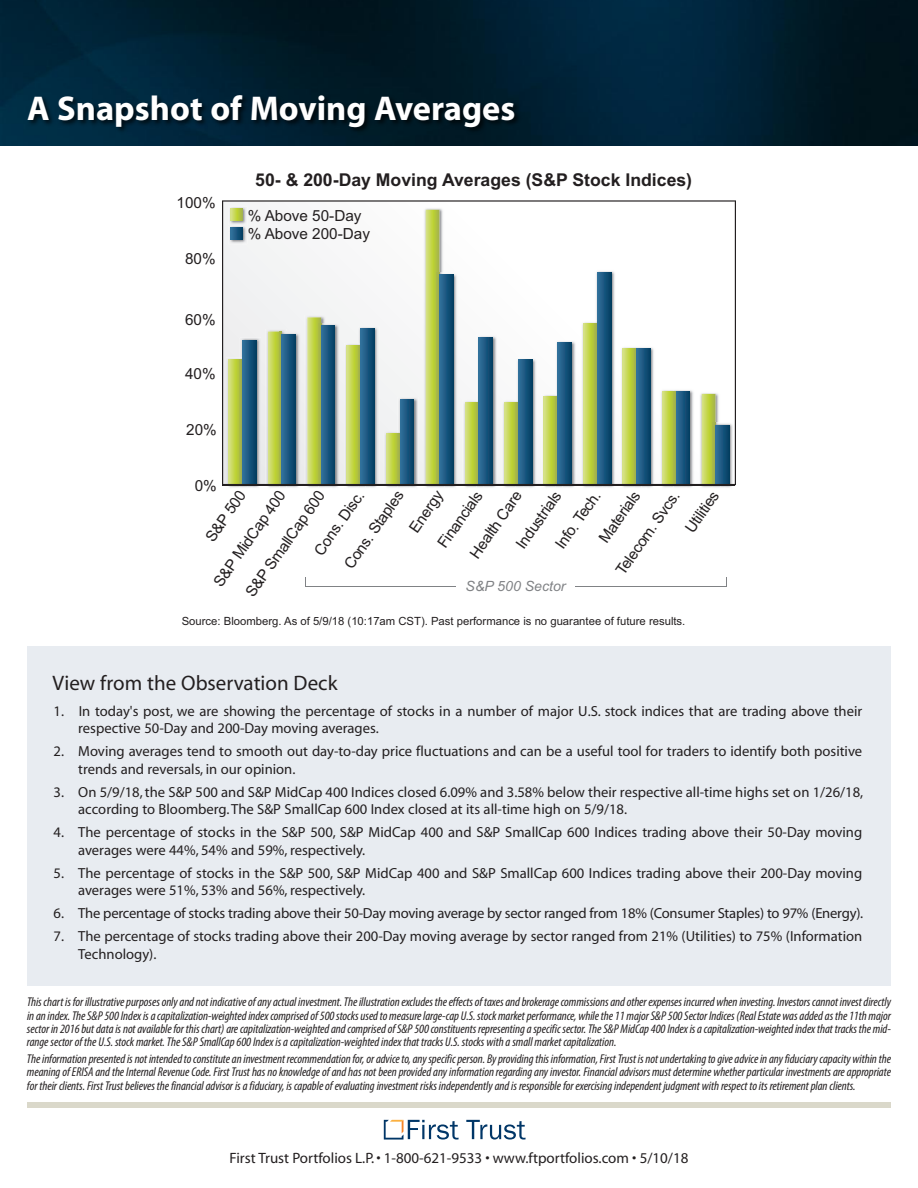
<style>
.page{position:relative;width:918px;height:1188px;background:#fff}
.page>*{position:absolute;margin:0;border:0;box-sizing:border-box;transform-origin:0 0}
.t1{font:700 34.5px "Myriad";color:#fff}
.t2{font:21px "Myriad";color:#231f20}
.t3{font:700 17.7px "Arial";color:#231f20}
.t4{font:15.3px/18.9px "Arial";color:#231f20}
.t5{font:15px "Myriad";color:#231f20}
.t6{font:14.7px/17.5px "Myriad";color:#231f20}
.t7{font:italic 14.1px "Arial";color:#808285}
.t8{font:italic condensed 12.75px/13px "Myriad Pro";letter-spacing:-.005em;color:#231f20;text-align:justify}
.t9{font:11.25px "Arial";color:#231f20}
</style>
<div class="page">
<hr style="left:305px;top:587px;width:422px;height:1px;background:#808285">
<img style="left:226px;top:485px;width:11px;height:3px">
<img style="left:265px;top:485px;width:36px;height:3px">
<img style="left:305px;top:485px;width:35px;height:3px">
<img style="left:344px;top:485px;width:14px;height:3px">
<img style="left:384px;top:485px;width:11px;height:3px">
<img style="left:423px;top:485px;width:35px;height:3px">
<img style="left:502px;top:485px;width:11px;height:3px">
<img style="left:541px;top:485px;width:14px;height:3px">
<img style="left:581px;top:485px;width:14px;height:3px">
<img style="left:620px;top:485px;width:14px;height:3px">
<img style="left:660px;top:485px;width:14px;height:3px">
<svg style="left:237px;top:485px;width:10px;height:3px"></svg>
<svg style="left:268px;top:485px;width:19px;height:3px"></svg>
<svg style="left:307px;top:485px;width:19px;height:3px"></svg>
<svg style="left:358px;top:485px;width:7px;height:3px"></svg>
<img style="left:405px;top:485px;width:14px;height:3px">
<svg style="left:395px;top:485px;width:10px;height:3px"></svg>
<svg style="left:463px;top:485px;width:21px;height:3px"></svg>
<img style="left:523px;top:485px;width:14px;height:3px">
<svg style="left:513px;top:485px;width:10px;height:3px"></svg>
<svg style="left:555px;top:485px;width:8px;height:3px"></svg>
<svg style="left:595px;top:485px;width:7px;height:3px"></svg>
<svg style="left:634px;top:485px;width:7px;height:3px"></svg>
<img style="left:681px;top:485px;width:14px;height:3px">
<svg style="left:674px;top:485px;width:7px;height:3px"></svg>
<img style="left:720px;top:485px;width:14px;height:3px">
<svg style="left:702px;top:485px;width:18px;height:3px"></svg>
<div style="left:457px;top:581px;width:118px;height:16px;background:#fff"></div>
<svg style="left:222px;top:200px;width:514px;height:285px"></svg>
<div style="left:27px;top:646px;width:864px;height:340px;background:#e8ecf1"></div>
<img style="left:0;top:0;width:918px;height:146px">
<svg style="left:466px;top:1120px;width:60px;height:20px"></svg>
<svg style="left:384px;top:1120px;width:75px;height:20px"></svg>
<div style="left:27px;top:1102px;width:864px;height:6px;background:#dad8ca"></div>
<img style="left:21px;top:39px;width:882px;height:100px">
<h1 class="t1" style="left:27px;top:95px;width:490px">A Snapshot of Moving Averages</h1>
<p class="t4" style="left:177px;top:193px;width:41px">100%</p>
<p class="t4" style="left:185px;top:250px;width:32px">80%</p>
<p class="t4" style="left:185px;top:310px;width:32px">60%</p>
<p class="t4" style="left:185px;top:364px;width:32px">40%</p>
<p class="t4" style="left:186px;top:421px;width:32px">20%</p>
<h3 class="t3" style="left:255px;top:168px;width:438px">50- &amp; 200-Day Moving Averages (S&amp;P Stock Indices)</h3>
<p class="t4" style="left:248px;top:206px;width:124px">% Above 50-Day % Above 200-Day</p>
<p class="t4" style="left:195px;top:476px;width:24px">0%</p>
<p class="t4" style="left:201px;top:534px;width:60px;rotate:-55deg">S&amp;P 500</p>
<p class="t4" style="left:209px;top:579px;width:115px;rotate:-55deg">S&amp;P MidCap 400</p>
<p class="t4" style="left:241px;top:590px;width:128px;rotate:-55deg">S&amp;P SmallCap 600</p>
<p class="t4" style="left:340px;top:562px;width:93px;rotate:-55deg">Cons. Staples</p>
<p class="t4" style="left:405px;top:525px;width:48px;rotate:-55deg">Energy</p>
<p class="t4" style="left:433px;top:541px;width:68px;rotate:-55deg">Financials</p>
<p class="t4" style="left:512px;top:541px;width:68px;rotate:-55deg">Industrials</p>
<p class="t4" style="left:466px;top:551px;width:80px;rotate:-55deg">Health Care</p>
<p class="t4" style="left:595px;top:536px;width:61px;rotate:-55deg">Materials</p>
<p class="t4" style="left:612px;top:568px;width:100px;rotate:-55deg">Telecom. Svcs.</p>
<p class="t4" style="left:681px;top:525px;width:48px;rotate:-55deg">Utilities</p>
<p class="t4" style="left:551px;top:542px;width:69px;rotate:-55deg">Info. Tech.</p>
<p class="t4" style="left:310px;top:548px;width:77px;rotate:-55deg">Cons. Disc.</p>
<p class="t7" style="left:466px;top:577px;width:101px">S&amp;P 500 Sector</p>
<p class="t9" style="left:182px;top:614px;width:505px">Source: Bloomberg. As of 5/9/18 (10:17am CST). Past performance is no guarantee of future results.</p>
<h2 class="t2" style="left:53px;top:675px;width:286px">View from the Observation Deck</h2>
<p class="t6" style="left:78px;top:703px;width:785px;text-indent:-25px">1. In today's post, we are showing the percentage of stocks in a number of major U.S. stock indices that are trading above their respective 50-Day and 200-Day moving averages.</p>
<p class="t6" style="left:78px;top:744px;width:785px;text-indent:-25px">2. Moving averages tend to smooth out day-to-day price fluctuations and can be a useful tool for traders to identify both positive trends and reversals, in our opinion.</p>
<p class="t6" style="left:78px;top:784px;width:786px;text-indent:-25px">3. On 5/9/18,the S&amp;P 500 and S&amp;P MidCap 400 Indices closed 6.09% and 3.58% below their respective all-time highs set on 1/26/18, according to Bloomberg.The S&amp;P SmallCap 600 Index closed at its all-time high on 5/9/18.</p>
<p class="t6" style="left:78px;top:825px;width:785px;text-indent:-25px">4. The percentage of stocks in the S&amp;P 500, S&amp;P MidCap 400 and S&amp;P SmallCap 600 Indices trading above their 50-Day moving averages were 44%, 54% and 59%, respectively.</p>
<p class="t6" style="left:78px;top:865px;width:785px;text-indent:-25px">5. The percentage of stocks in the S&amp;P 500, S&amp;P MidCap 400 and S&amp;P SmallCap 600 Indices trading above their 200-Day moving averages were 51%, 53% and 56%, respectively.</p>
<p class="t6" style="left:54px;top:906px;width:811px">6. The percentage of stocks trading above their 50-Day moving average by sector ranged from 18% (Consumer Staples) to 97% (Energy).</p>
<p class="t6" style="left:78px;top:929px;width:785px;text-indent:-25px">7. The percentage of stocks trading above their 200-Day moving average by sector ranged from 21% (Utilities) to 75% (Information<br>Technology).</p>
<p class="t8" style="left:27px;top:997px;width:866px">Thischart isfor illustrativepurposesonlyandnot indicativeofanyactual investment.Theillustrationexcludestheeffectsof taxesandbrokeragecommissionsandotherexpensesincurredwheninvesting. Investorscannot investdirectly inanindex.TheS&amp;P500Indexisacapitalization-weightedindexcomprisedof500stocksusedtomeasurelarge-cap U.S.stockmarketperformance, whilethe11majorS&amp;P500Sector Indices(RealEstate wasaddedasthe11thmajor sector in2016butdataisnotavailablefor thischart)arecapitalization-weightedandcomprisedofS&amp;P500constituents representingaspecificsector.TheS&amp;PMidCap400Indexisacapitalization-weightedindexthat tracks themid&shy;range sector of the U.S. stock market. The S&amp;P SmallCap 600 Index is a capitalization-weighted index that tracks U.S. stocks with a small market capitalization.</p>
<p class="t8" style="left:27px;top:1054px;width:866px">Theinformationpresentedisnot intendedtoconstituteaninvestment recommendationfor,oradviceto,anyspecificperson. Byprovidingthisinformation,FirstTrust isnotundertakingtogiveadviceinanyfiduciarycapacity withinthe meaning of ERISA and the Internal Revenue Code. First Trust has no knowledge of and has not been provided any information regarding any investor. Financial advisors must determine whether particular investments are appropriate for their clients. First Trust believes the financial advisor is a fiduciary, is capable of evaluating investment risks independently and is responsible for exercising independent judgment with respect to its retirement plan clients.</p>
<p class="t5" style="left:230px;top:1152px;width:460px">First Trust Portfolios L.P.• 1-800-621-9533 • www.ftportfolios.com • 5/10/18</p>
</div>
